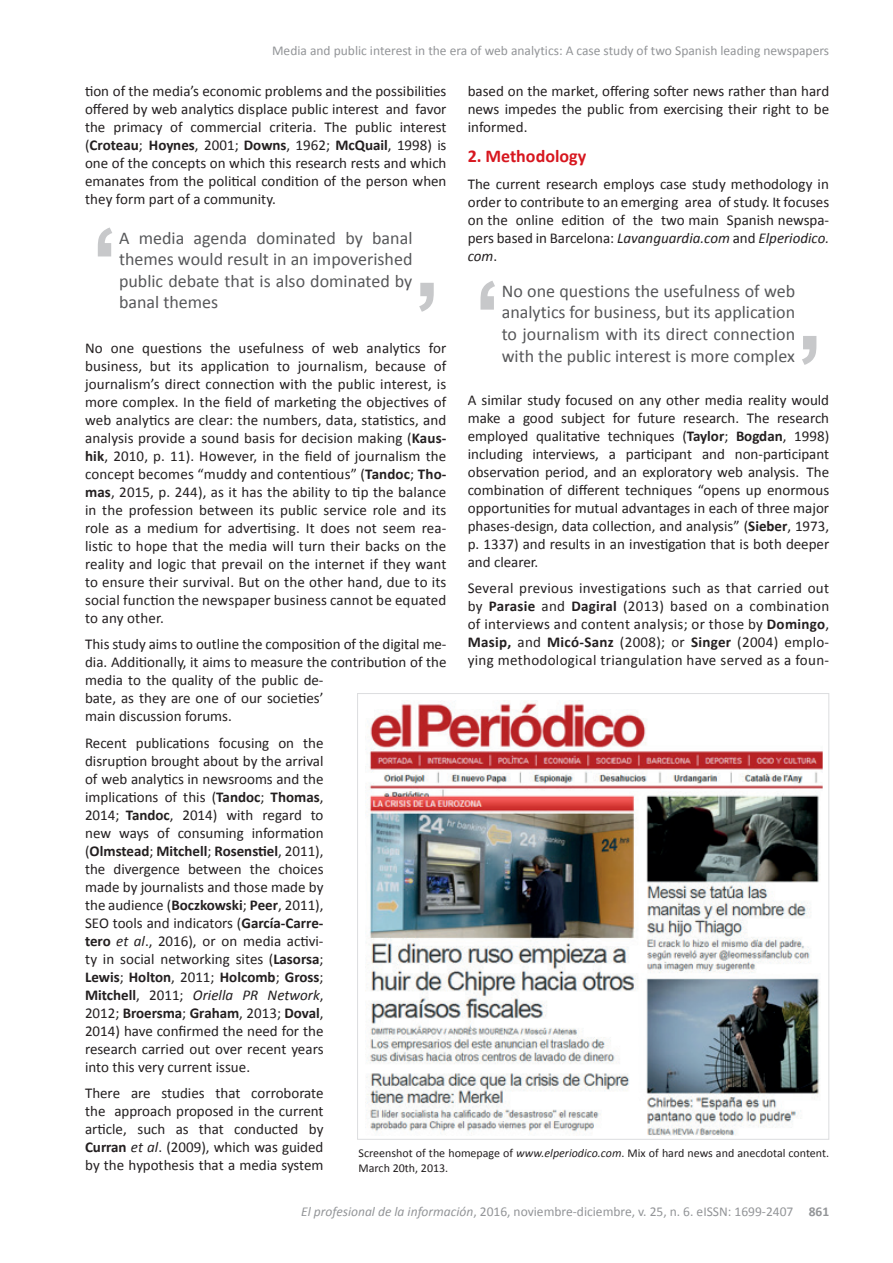
<style>
.page{position:relative;width:893px;height:1263px;background:#fff}
.page>*{position:absolute;margin:0;border:0;box-sizing:border-box;transform-origin:0 0}
.t1{font:18px/21.6px "Calibri";color:#57585a;text-align:justify}
.t2{font:700 18px "Calibri";color:#d7171f}
.t3{font:15px/18px "Calibri";color:#231f20;text-align:justify}
.t4{font:13.5px "Calibri";color:#939598}
.t5{font:12px/14.4px "Calibri";color:#231f20}
.s1{font-weight:700}
.s2{font-style:italic}
</style>
<div class="page">
<svg style="left:419px;top:283px;width:15px;height:29px"></svg>
<svg style="left:98px;top:227px;width:14px;height:29px"></svg>
<svg style="left:802px;top:336px;width:14px;height:29px"></svg>
<svg style="left:480px;top:281px;width:15px;height:29px"></svg>
<img style="left:366px;top:700px;width:457px;height:388px">
<svg style="left:357px;top:1088px;width:473px;height:52px"></svg>
<p class="t4" style="left:272px;top:42px;width:559px">Media and public interest in the era of web analytics: A case study of two Spanish leading newspapers</p>
<p class="t3" style="left:85px;top:82px;width:363px">tion of the media’s economic problems and the possibilities offered by web analytics displace public interest and favor the primacy of commercial criteria. The public interest (<span class="s1">Croteau</span>; <span class="s1">Hoynes</span>, 2001; <span class="s1">Downs</span>, 1962; <span class="s1">McQuail</span>, 1998) is one of the concepts on which this research rests and which emanates from the political condition of the person when they form part of a community.</p>
<p class="t3" style="left:468px;top:82px;width:363px">based on the market, offering softer news rather than hard news impedes the public from exercising their right to be informed.</p>
<p class="t2" style="left:468px;top:145px;width:120px">2. Methodology</p>
<p class="t3" style="left:468px;top:175px;width:363px">The current research employs case study methodology in order to contribute to an emerging area of study. It focuses on the online edition of the two main Spanish newspa&shy;pers based in Barcelona: <span class="s2">Lavanguardia.com</span> and <span class="s2">Elperiodico. com</span>.</p>
<p class="t1" style="left:119px;top:227px;width:295px">A media agenda dominated by banal themes would result in an impoverished public debate that is also dominated by banal themes</p>
<p class="t1" style="left:502px;top:280px;width:295px">No one questions the usefulness of web analytics for business, but its application to journalism with its direct connection with the public interest is more complex</p>
<p class="t3" style="left:85px;top:339px;width:363px">No one questions the usefulness of web analytics for business, but its application to journalism, because of journalism’s direct connection with the public interest, is more complex. In the field of marketing the objectives of web analytics are clear: the numbers, data, statistics, and analysis provide a sound basis for decision making (<span class="s1">Kaus&shy;hik</span>, 2010, p. 11). However, in the field of journalism the concept becomes “muddy and contentious” (<span class="s1">Tandoc</span>; <span class="s1">Tho&shy;mas</span>, 2015, p. 244), as it has the ability to tip the balance in the profession between its public service role and its role as a medium for advertising. It does not seem rea&shy;listic to hope that the media will turn their backs on the reality and logic that prevail on the internet if they want to ensure their survival. But on the other hand, due to its social function the newspaper business cannot be equated to any other.</p>
<p class="t3" style="left:85px;top:635px;width:363px;text-align:left">This study aims to outline the composition of the digital me&shy;dia. Additionally, it aims to measure the contribution of the media to the quality of the public de-<br>bate, as they are one of our societies’<br>main discussion forums.</p>
<p class="t3" style="left:85px;top:734px;width:240px">Recent publications focusing on the disruption brought about by the arrival of web analytics in newsrooms and the implications of this (<span class="s1">Tandoc</span>; <span class="s1">Thomas</span>, 2014; <span class="s1">Tandoc</span>, 2014) with regard to new ways of consuming information (<span class="s1">Olmstead</span>; <span class="s1">Mitchell</span>; <span class="s1">Rosenstiel</span>, 2011), the divergence between the choices made by journalists and those made by the audience (<span class="s1">Boczkowski</span>; <span class="s1">Peer</span>, 2011), SEO tools and indicators (<span class="s1">García-Carre&shy;tero</span> <span class="s2">et al</span>., 2016), or on media activi&shy;ty in social networking sites (<span class="s1">Lasorsa</span>; <span class="s1">Lewis</span>; <span class="s1">Holton</span>, 2011; <span class="s1">Holcomb</span>; <span class="s1">Gross</span>; <span class="s1">Mitchell</span>, 2011; <span class="s2">Oriella PR Network</span>, 2012; <span class="s1">Broersma</span>; <span class="s1">Graham</span>, 2013; <span class="s1">Doval</span>, 2014) have confirmed the need for the research carried out over recent years into this very current issue.</p>
<p class="t3" style="left:85px;top:1084px;width:240px">There are studies that corroborate the approach proposed in the current article, such as that conducted by <span class="s1">Curran</span> <span class="s2">et al</span>. (2009), which was guided by the hypothesis that a media system</p>
<p class="t3" style="left:468px;top:391px;width:363px">A similar study focused on any other media reality would make a good subject for future research. The research employed qualitative techniques (<span class="s1">Taylor</span>; <span class="s1">Bogdan</span>, 1998) including interviews, a participant and non-participant observation period, and an exploratory web analysis. The combination of different techniques “opens up enormous opportunities for mutual advantages in each of three major phases-design, data collection, and analysis” (<span class="s1">Sieber</span>, 1973, p. 1337) and results in an investigation that is both deeper and clearer.</p>
<p class="t3" style="left:468px;top:579px;width:363px">Several previous investigations such as that carried out by <span class="s1">Parasie</span> and <span class="s1">Dagiral</span> (2013) based on a combination of interviews and content analysis; or those by <span class="s1">Domingo</span>, <span class="s1">Masip,</span> and <span class="s1">Micó-Sanz</span> (2008); or <span class="s1">Singer</span> (2004) emplo&shy;ying methodological triangulation have served as a foun-</p>
<p class="t5" style="left:359px;top:1146px;width:472px">Screenshot of the homepage of <span class="s2">www.elperiodico.com</span>. Mix of hard news and anecdotal content.<br>March 20th, 2013.</p>
<p class="t4" style="left:301px;top:1203px;width:529px"><span class="s2">El profesional de la información</span>, 2016, noviembre-diciembre, v. 25, n. 6. eISSN: 1699-2407 <span class="s1">861</span></p>
</div>
